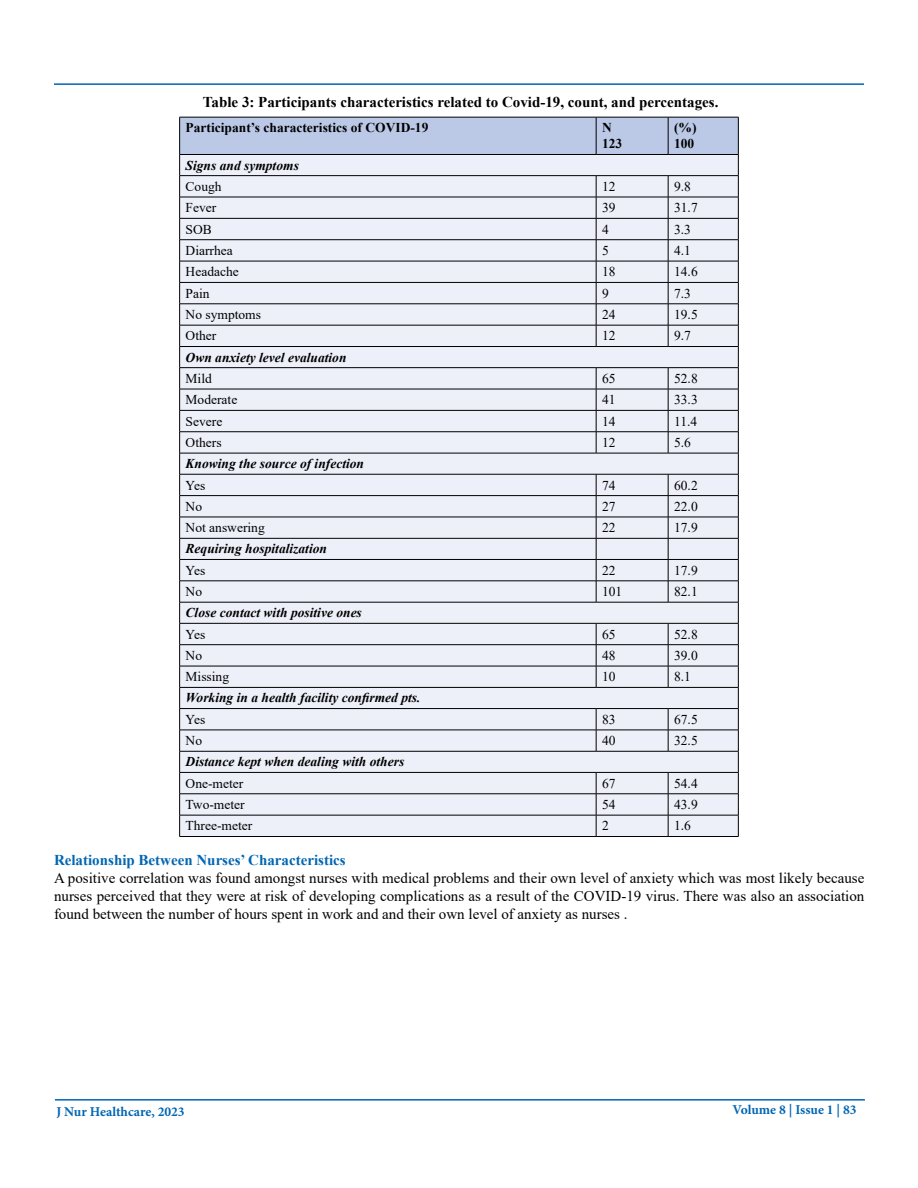
<style>
.page{position:relative;width:918px;height:1188px;background:#fff}
.page>*{position:absolute;margin:0;border:0;box-sizing:border-box;transform-origin:0 0}
.t1{font:15px/18px "Times New Roman";color:#000;text-align:justify}
.t2{font:700 15px "Times New Roman";color:#000}
.t3{font:700 15px "Times New Roman";color:#0066b3}
.t4{font:13.5px "Times New Roman";color:#000}
.t5{font:italic 700 13.5px "Times New Roman";color:#000}
.t6{font:700 13.5px/16.2px "Times New Roman";color:#000}
.t7{font:700 13.5px "Minion Pro";color:#0066b3}
</style>
<div class="page">
<hr style="left:55px;top:1099px;width:810px;height:2px;background:#0066b3">
<hr style="left:54px;top:83px;width:810px;height:2px;background:#0066b3">
<svg style="left:179px;top:117px;width:560px;height:719px;background:#d9dce5"></svg>
<hr style="left:179px;top:836px;width:417px;height:1px;background:#000">
<hr style="left:596px;top:836px;width:72px;height:1px;background:#000">
<hr style="left:668px;top:836px;width:71px;height:1px;background:#000">
<p class="t2" style="left:203px;top:92px;width:517px">Table 3: Participants characteristics related to Covid-19, count, and percentages.</p>
<p class="t6" style="left:186px;top:119px;width:244px">Participant’s characteristics of COVID-19</p>
<p class="t6" style="left:602px;top:119px;width:22px">N<br>123</p>
<p class="t6" style="left:674px;top:119px;width:24px">(%)<br>100</p>
<p class="t5" style="left:186px;top:156px;width:115px">Signs and symptoms</p>
<p class="t4" style="left:186px;top:177px;width:38px">Cough</p>
<p class="t4" style="left:602px;top:177px;width:15px">12</p>
<p class="t4" style="left:674px;top:177px;width:18px">9.8</p>
<p class="t4" style="left:186px;top:198px;width:32px">Fever</p>
<p class="t4" style="left:602px;top:198px;width:15px">39</p>
<p class="t4" style="left:674px;top:198px;width:25px">31.7</p>
<p class="t4" style="left:186px;top:220px;width:28px">SOB</p>
<p class="t4" style="left:602px;top:220px;width:8px">4</p>
<p class="t4" style="left:674px;top:220px;width:18px">3.3</p>
<p class="t4" style="left:186px;top:241px;width:49px">Diarrhea</p>
<p class="t4" style="left:602px;top:241px;width:8px">5</p>
<p class="t4" style="left:674px;top:241px;width:18px">4.1</p>
<p class="t4" style="left:186px;top:262px;width:55px">Headache</p>
<p class="t4" style="left:602px;top:262px;width:15px">18</p>
<p class="t4" style="left:674px;top:262px;width:25px">14.6</p>
<p class="t4" style="left:186px;top:284px;width:26px">Pain</p>
<p class="t4" style="left:602px;top:284px;width:8px">9</p>
<p class="t4" style="left:674px;top:284px;width:18px">7.3</p>
<p class="t4" style="left:186px;top:305px;width:77px">No symptoms</p>
<p class="t4" style="left:602px;top:305px;width:15px">24</p>
<p class="t4" style="left:674px;top:305px;width:25px">19.5</p>
<p class="t4" style="left:186px;top:326px;width:32px">Other</p>
<p class="t4" style="left:602px;top:326px;width:15px">12</p>
<p class="t4" style="left:674px;top:326px;width:18px">9.7</p>
<p class="t5" style="left:186px;top:348px;width:162px">Own anxiety level evaluation</p>
<p class="t4" style="left:186px;top:369px;width:28px">Mild</p>
<p class="t4" style="left:602px;top:369px;width:15px">65</p>
<p class="t4" style="left:674px;top:369px;width:25px">52.8</p>
<p class="t4" style="left:186px;top:390px;width:53px">Moderate</p>
<p class="t4" style="left:602px;top:390px;width:15px">41</p>
<p class="t4" style="left:674px;top:390px;width:25px">33.3</p>
<p class="t4" style="left:186px;top:412px;width:38px">Severe</p>
<p class="t4" style="left:602px;top:412px;width:15px">14</p>
<p class="t4" style="left:674px;top:412px;width:25px">11.4</p>
<p class="t4" style="left:186px;top:433px;width:37px">Others</p>
<p class="t4" style="left:602px;top:433px;width:15px">12</p>
<p class="t4" style="left:674px;top:433px;width:18px">5.6</p>
<p class="t5" style="left:186px;top:454px;width:180px">Knowing the source of infection</p>
<p class="t4" style="left:186px;top:476px;width:21px">Yes</p>
<p class="t4" style="left:602px;top:476px;width:15px">74</p>
<p class="t4" style="left:674px;top:476px;width:25px">60.2</p>
<p class="t4" style="left:186px;top:497px;width:18px">No</p>
<p class="t4" style="left:602px;top:497px;width:15px">27</p>
<p class="t4" style="left:674px;top:497px;width:25px">22.0</p>
<p class="t4" style="left:186px;top:518px;width:81px">Not answering</p>
<p class="t4" style="left:602px;top:518px;width:15px">22</p>
<p class="t4" style="left:674px;top:518px;width:25px">17.9</p>
<p class="t5" style="left:186px;top:539px;width:143px">Requiring hospitalization</p>
<p class="t4" style="left:186px;top:561px;width:21px">Yes</p>
<p class="t4" style="left:602px;top:561px;width:15px">22</p>
<p class="t4" style="left:674px;top:561px;width:25px">17.9</p>
<p class="t4" style="left:186px;top:582px;width:18px">No</p>
<p class="t4" style="left:602px;top:582px;width:22px">101</p>
<p class="t4" style="left:674px;top:582px;width:25px">82.1</p>
<p class="t5" style="left:186px;top:603px;width:178px">Close contact with positive ones</p>
<p class="t4" style="left:186px;top:625px;width:21px">Yes</p>
<p class="t4" style="left:602px;top:625px;width:15px">65</p>
<p class="t4" style="left:674px;top:625px;width:25px">52.8</p>
<p class="t4" style="left:186px;top:646px;width:18px">No</p>
<p class="t4" style="left:602px;top:646px;width:15px">48</p>
<p class="t4" style="left:674px;top:646px;width:25px">39.0</p>
<p class="t4" style="left:186px;top:667px;width:45px">Missing</p>
<p class="t4" style="left:602px;top:667px;width:15px">10</p>
<p class="t4" style="left:674px;top:667px;width:18px">8.1</p>
<p class="t5" style="left:186px;top:689px;width:236px">Working in a health facility confirmed pts.</p>
<p class="t4" style="left:186px;top:710px;width:21px">Yes</p>
<p class="t4" style="left:602px;top:710px;width:15px">83</p>
<p class="t4" style="left:674px;top:710px;width:25px">67.5</p>
<p class="t4" style="left:186px;top:731px;width:18px">No</p>
<p class="t4" style="left:602px;top:731px;width:15px">40</p>
<p class="t4" style="left:674px;top:731px;width:25px">32.5</p>
<p class="t5" style="left:186px;top:752px;width:220px">Distance kept when dealing with others</p>
<p class="t4" style="left:186px;top:774px;width:59px">One-meter</p>
<p class="t4" style="left:602px;top:774px;width:15px">67</p>
<p class="t4" style="left:674px;top:774px;width:25px">54.4</p>
<p class="t4" style="left:186px;top:795px;width:61px">Two-meter</p>
<p class="t4" style="left:602px;top:795px;width:15px">54</p>
<p class="t4" style="left:674px;top:795px;width:25px">43.9</p>
<p class="t4" style="left:186px;top:816px;width:68px">Three-meter</p>
<p class="t4" style="left:602px;top:816px;width:8px">2</p>
<p class="t4" style="left:674px;top:816px;width:18px">1.6</p>
<p class="t3" style="left:54px;top:849px;width:293px">Relationship Between Nurses’ Characteristics</p>
<p class="t1" style="left:54px;top:869px;width:812px">A positive correlation was found amongst nurses with medical problems and their own level of anxiety which was most likely because nurses perceived that they were at risk of developing complications as a result of the COVID-19 virus. There was also an association found between the number of hours spent in work and and their own level of anxiety as nurses .</p>
<p class="t7" style="left:56px;top:1102px;width:130px">J Nur Healthcare, 2023</p>
<p class="t7" style="left:732px;top:1101px;width:126px">Volume 8 | Issue 1 | 83</p>
</div>
